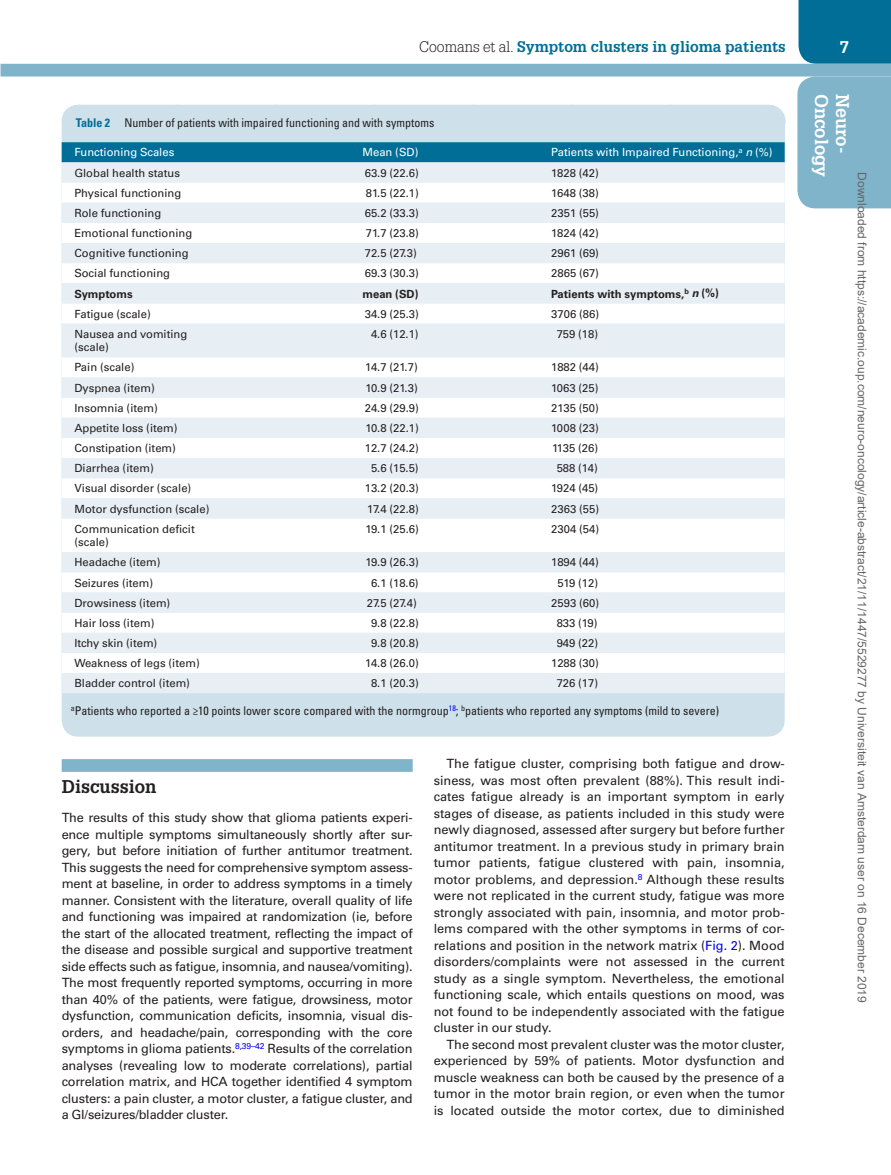
<style>
.page{position:relative;width:891px;height:1175px;background:#fff}
.page>*{position:absolute;margin:0;border:0;box-sizing:border-box;transform-origin:0 0}
.t1{font:700 18px "Glypha LT Std";color:#fff}
.t2{font:700 18px "Glypha LT Std";color:#231f20}
.t3{font:700 16.5px "Glypha LT Std";color:#fff}
.t4{font:700 15px "Glypha LT Std";color:#006e96}
.t5{font:12.75px/16.5px "Univers LT Std";color:#231f20;text-align:justify}
.t6{font:condensed 12px "Univers LT Std";color:#231f20}
.t7{font:12px "Arial";color:#666}
.t8{font:11.25px/13.5px "Univers LT Std";color:#231f20}
.t9{font:11.25px "Univers LT Std";color:#fff}
.t10{font:700 11.25px "Univers LT Std";color:#231f20}
.s1{font-weight:300;color:#231f20}
.s2{font-weight:700;color:#006e96}
.s3{font-style:italic}
.s4{color:#00f}
</style>
<div class="page">
<div style="left:799px;top:0;width:92px;height:64px;background:#006e96"></div>
<div style="left:1px;top:64px;width:890px;height:12px;background:#7fb4ca"></div>
<div style="left:797px;top:76px;width:94px;height:132px;background:#7fb4ca"></div>
<div style="left:62px;top:759px;width:351px;height:13px;background:#7fb4ca"></div>
<div style="left:62px;top:105px;width:723px;height:631px;background:#cee0ea;border-radius:16px"></div>
<svg style="left:62px;top:105px;width:723px;height:57px"></svg>
<div style="left:62px;top:162px;width:723px;height:531px;background:#e8eff4"></div>
<svg style="left:62px;top:182px;width:723px;height:491px;background:#f3f7f9"></svg>
<p class="t4" style="left:419px;top:37px;width:368px"><span class="s1">Coomans et al.</span> Symptom clusters in glioma patients</p>
<p class="t3" style="left:840px;top:37px;width:11px">7</p>
<h1 class="t1" style="left:833px;top:94px;width:85px;rotate:90deg">Oncology</h1>
<h1 class="t1" style="left:854px;top:94px;width:61px;rotate:90deg">Neuro-</h1>
<p class="t6" style="left:76px;top:115px;width:360px"><span class="s2">Table 2</span> Number of patients with impaired functioning and with symptoms</p>
<p class="t9" style="left:74px;top:146px;width:101px">Functioning Scales</p>
<p class="t9" style="left:363px;top:146px;width:57px">Mean (SD)</p>
<p class="t9" style="left:551px;top:146px;width:223px">Patients with Impaired Functioning,<sup>a</sup> <span class="s3">n</span> (%)</p>
<p class="t8" style="left:74px;top:166px;width:107px">Global health status</p>
<p class="t8" style="left:365px;top:166px;width:56px">63.9 (22.6)</p>
<p class="t8" style="left:551px;top:166px;width:49px">1828 (42)</p>
<p class="t8" style="left:74px;top:186px;width:108px">Physical functioning</p>
<p class="t8" style="left:366px;top:186px;width:54px">81.5 (22.1)</p>
<p class="t8" style="left:551px;top:186px;width:49px">1648 (38)</p>
<p class="t8" style="left:74px;top:206px;width:88px">Role functioning</p>
<p class="t8" style="left:365px;top:206px;width:56px">65.2 (33.3)</p>
<p class="t8" style="left:551px;top:206px;width:49px">2351 (55)</p>
<p class="t8" style="left:74px;top:226px;width:119px">Emotional functioning</p>
<p class="t8" style="left:366px;top:226px;width:54px">71.7 (23.8)</p>
<p class="t8" style="left:551px;top:226px;width:49px">1824 (42)</p>
<p class="t8" style="left:74px;top:246px;width:116px">Cognitive functioning</p>
<p class="t8" style="left:365px;top:246px;width:53px">72.5 (27.3)</p>
<p class="t8" style="left:551px;top:246px;width:49px">2961 (69)</p>
<p class="t8" style="left:74px;top:267px;width:97px">Social functioning</p>
<p class="t8" style="left:365px;top:267px;width:56px">69.3 (30.3)</p>
<p class="t8" style="left:551px;top:267px;width:49px">2865 (67)</p>
<p class="t10" style="left:74px;top:287px;width:60px">Symptoms</p>
<p class="t10" style="left:363px;top:287px;width:57px">mean (SD)</p>
<p class="t10" style="left:551px;top:287px;width:169px">Patients with symptoms,<sup>b</sup> <span class="s3">n</span> (%)</p>
<p class="t8" style="left:74px;top:307px;width:78px">Fatigue (scale)</p>
<p class="t8" style="left:365px;top:307px;width:56px">34.9 (25.3)</p>
<p class="t8" style="left:551px;top:307px;width:49px">3706 (86)</p>
<p class="t8" style="left:74px;top:327px;width:114px">Nausea and vomiting (scale)</p>
<p class="t8" style="left:371px;top:327px;width:49px">4.6 (12.1)</p>
<p class="t8" style="left:557px;top:327px;width:43px">759 (18)</p>
<p class="t8" style="left:74px;top:361px;width:61px">Pain (scale)</p>
<p class="t8" style="left:365px;top:361px;width:54px">14.7 (21.7)</p>
<p class="t8" style="left:551px;top:361px;width:49px">1882 (44)</p>
<p class="t8" style="left:74px;top:381px;width:82px">Dyspnea (item)</p>
<p class="t8" style="left:365px;top:381px;width:54px">10.9 (21.3)</p>
<p class="t8" style="left:551px;top:381px;width:49px">1063 (25)</p>
<p class="t8" style="left:74px;top:401px;width:85px">Insomnia (item)</p>
<p class="t8" style="left:365px;top:401px;width:56px">24.9 (29.9)</p>
<p class="t8" style="left:551px;top:401px;width:49px">2135 (50)</p>
<p class="t8" style="left:74px;top:421px;width:105px">Appetite loss (item)</p>
<p class="t8" style="left:365px;top:421px;width:55px">10.8 (22.1)</p>
<p class="t8" style="left:551px;top:421px;width:49px">1008 (23)</p>
<p class="t8" style="left:74px;top:441px;width:103px">Constipation (item)</p>
<p class="t8" style="left:365px;top:441px;width:55px">12.7 (24.2)</p>
<p class="t8" style="left:552px;top:441px;width:48px">1135 (26)</p>
<p class="t8" style="left:74px;top:461px;width:81px">Diarrhea (item)</p>
<p class="t8" style="left:371px;top:461px;width:49px">5.6 (15.5)</p>
<p class="t8" style="left:557px;top:461px;width:43px">588 (14)</p>
<p class="t8" style="left:74px;top:482px;width:118px">Visual disorder (scale)</p>
<p class="t8" style="left:365px;top:482px;width:55px">13.2 (20.3)</p>
<p class="t8" style="left:551px;top:482px;width:49px">1924 (45)</p>
<p class="t8" style="left:74px;top:502px;width:136px">Motor dysfunction (scale)</p>
<p class="t8" style="left:367px;top:502px;width:53px">17.4 (22.8)</p>
<p class="t8" style="left:551px;top:502px;width:49px">2363 (55)</p>
<p class="t8" style="left:74px;top:522px;width:122px">Communication deficit (scale)</p>
<p class="t8" style="left:365px;top:522px;width:55px">19.1 (25.6)</p>
<p class="t8" style="left:551px;top:522px;width:49px">2304 (54)</p>
<p class="t8" style="left:74px;top:555px;width:88px">Headache (item)</p>
<p class="t8" style="left:365px;top:555px;width:55px">19.9 (26.3)</p>
<p class="t8" style="left:551px;top:555px;width:49px">1894 (44)</p>
<p class="t8" style="left:74px;top:576px;width:80px">Seizures (item)</p>
<p class="t8" style="left:371px;top:576px;width:49px">6.1 (18.6)</p>
<p class="t8" style="left:557px;top:576px;width:42px">519 (12)</p>
<p class="t8" style="left:74px;top:596px;width:97px">Drowsiness (item)</p>
<p class="t8" style="left:367px;top:596px;width:51px">27.5 (27.4)</p>
<p class="t8" style="left:551px;top:596px;width:49px">2593 (60)</p>
<p class="t8" style="left:74px;top:616px;width:81px">Hair loss (item)</p>
<p class="t8" style="left:371px;top:616px;width:49px">9.8 (22.8)</p>
<p class="t8" style="left:557px;top:616px;width:42px">833 (19)</p>
<p class="t8" style="left:74px;top:636px;width:84px">Itchy skin (item)</p>
<p class="t8" style="left:371px;top:636px;width:49px">9.8 (20.8)</p>
<p class="t8" style="left:557px;top:636px;width:43px">949 (22)</p>
<p class="t8" style="left:74px;top:656px;width:127px">Weakness of legs (item)</p>
<p class="t8" style="left:365px;top:656px;width:55px">14.8 (26.0)</p>
<p class="t8" style="left:551px;top:656px;width:49px">1288 (30)</p>
<p class="t8" style="left:74px;top:676px;width:117px">Bladder control (item)</p>
<p class="t8" style="left:371px;top:676px;width:49px">8.1 (20.3)</p>
<p class="t8" style="left:557px;top:676px;width:43px">726 (17)</p>
<p class="t6" style="left:71px;top:703px;width:650px"><sup>a</sup>Patients who reported a ≥10 points lower score compared with the normgroup<sup>18</sup>; <sup>b</sup>patients who reported any symptoms (mild to severe)</p>
<p class="t7" style="left:866px;top:172px;width:831px;rotate:90deg">Downloaded from https://academic.oup.com/neuro-oncology/article-abstract/21/11/1447/5529277 by Universiteit van Amsterdam user on 16 December 2019</p>
<p class="t5" style="left:434px;top:755px;width:353px;text-indent:13px">The fatigue cluster, comprising both fatigue and drow&shy;siness, was most often prevalent (88%). This result indi&shy;cates fatigue already is an important symptom in early stages of disease, as patients included in this study were newly diagnosed, assessed after surgery but before further antitumor treatment. In a previous study in primary brain tumor patients, fatigue clustered with pain, insomnia, motor problems, and depression.<sup>8</sup> Although these results were not replicated in the current study, fatigue was more strongly associated with pain, insomnia, and motor prob&shy;lems compared with the other symptoms in terms of cor&shy;relations and position in the network matrix (<span class="s4">Fig. 2</span>). Mood disorders/complaints were not assessed in the current study as a single symptom. Nevertheless, the emotional functioning scale, which entails questions on mood, was not found to be independently associated with the fatigue cluster in our study.</p>
<p class="t5" style="left:434px;top:1036px;width:353px;text-indent:13px">The second most prevalent cluster was the motor cluster, experienced by 59% of patients. Motor dysfunction and muscle weakness can both be caused by the presence of a tumor in the motor brain region, or even when the tumor is located outside the motor cortex, due to diminished</p>
<h1 class="t2" style="left:62px;top:775px;width:96px">Discussion</h1>
<p class="t5" style="left:62px;top:809px;width:353px">The results of this study show that glioma patients experi&shy;ence multiple symptoms simultaneously shortly after sur&shy;gery, but before initiation of further antitumor treatment.<br>This suggests the need for comprehensive symptom assess&shy;ment at baseline, in order to address symptoms in a timely manner. Consistent with the literature, overall quality of life and functioning was impaired at randomization (ie, before the start of the allocated treatment, reflecting the impact of the disease and possible surgical and supportive treatment side effects such as fatigue, insomnia, and nausea/vomiting).<br>The most frequently reported symptoms, occurring in more than 40% of the patients, were fatigue, drowsiness, motor dysfunction, communication deficits, insomnia, visual dis&shy;orders, and headache/pain, corresponding with the core symptoms in glioma patients.<sup>8</sup><sup>,</sup><sup>39–42</sup> Results of the correlation analyses (revealing low to moderate correlations), partial correlation matrix, and HCA together identified 4 symptom clusters: a pain cluster, a motor cluster, a fatigue cluster, and a GI/seizures/bladder cluster.</p>
</div>
